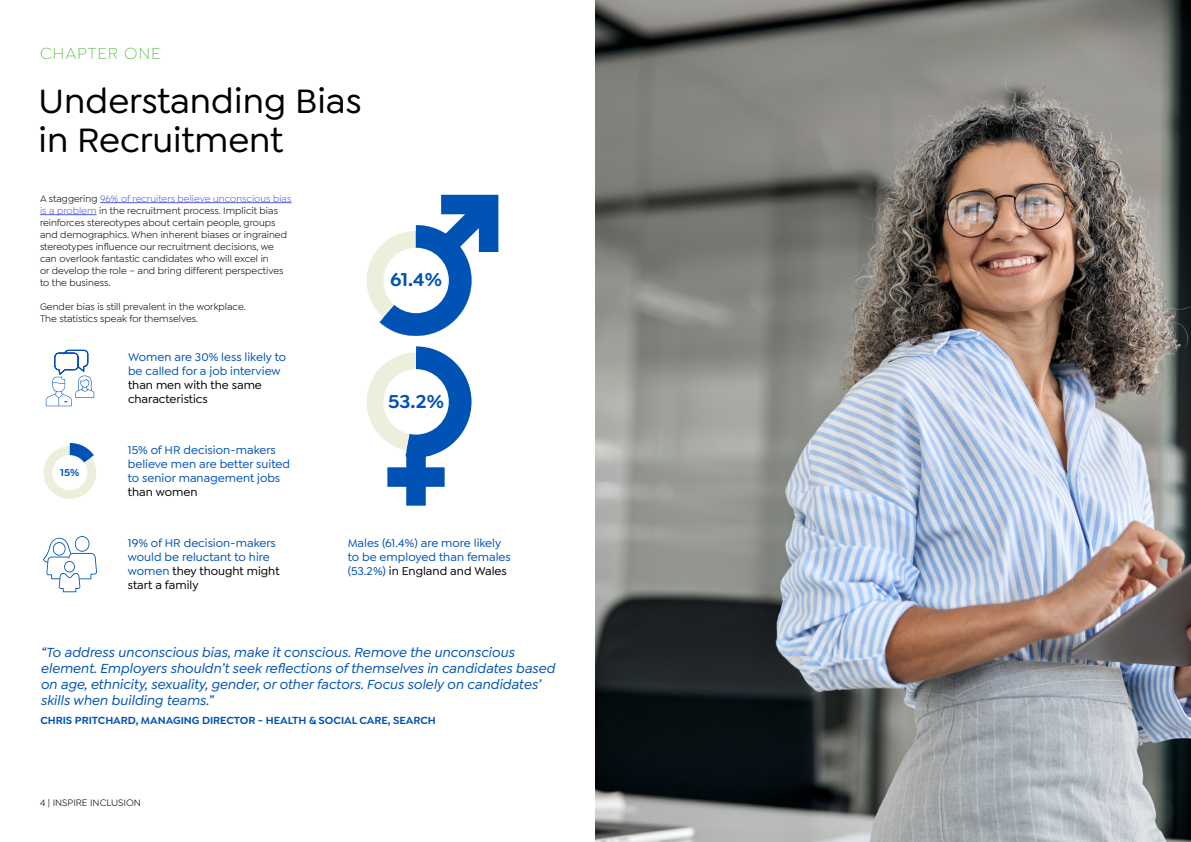
<style>
.page{position:relative;width:1191px;height:842px;background:#fff}
.page>*{position:absolute;margin:0;border:0;box-sizing:border-box;transform-origin:0 0}
.t1{font:500 36px/39px "Goldplay";color:#000}
.t2{font:600 19.9px "Goldplay";color:#0053b5}
.t3{font:300 17px "Goldplay";letter-spacing:.05em;color:#4bb839}
.t4{font:italic 500 14px/16px "Goldplay";color:#0053b5}
.t5{font:500 12px/14px "Goldplay";color:#0053b5}
.t6{font:500 12px/14px "Goldplay";color:#000}
.t7{font:600 11px "Goldplay";color:#0053b5}
.t8{font:600 10.6px "Goldplay";color:#0053b5}
.t9{font:10px/12px "Goldplay";color:#000}
.s1{color:#4f5cd6}
.s2{color:#000}
</style>
<div class="page">
<hr style="left:100px;top:202px;width:192px;height:1px;background:#4f5cd6">
<hr style="left:40px;top:214px;width:57px;height:1px;background:#4f5cd6">
<img style="left:595px;top:0;width:596px;height:842px">
<svg style="left:366px;top:195px;width:132px;height:141px"></svg>
<div style="left:383px;top:248px;width:66px;height:65px;background:#fff;border-radius:50%"></div>
<svg style="left:366px;top:346px;width:105px;height:160px"></svg>
<div style="left:383px;top:369px;width:66px;height:66px;background:#fff;border-radius:50%"></div>
<svg style="left:43px;top:536px;width:54px;height:56px"></svg>
<svg style="left:46px;top:350px;width:48px;height:56px"></svg>
<svg style="left:43px;top:443px;width:53px;height:56px"></svg>
<div style="left:52px;top:455px;width:35px;height:35px;background:#fff;border-radius:50%"></div>
<h3 class="t3" style="left:40px;top:44px;width:122px">CHAPTER ONE</h3>
<h1 class="t1" style="left:39px;top:82px;width:324px">Understanding Bias in Recruitment</h1>
<p class="t9" style="left:40px;top:192px;width:253px">A staggering <span class="s1">96% of recruiters believe unconscious bias is a problem</span> in the recruitment process. Implicit bias reinforces stereotypes about certain people, groups and demographics. When inherent biases or ingrained stereotypes influence our recruitment decisions, we can overlook fantastic candidates who will excel in<br>or develop the role – and bring different perspectives to the business.</p>
<p class="t9" style="left:40px;top:300px;width:207px">Gender bias is still prevalent in the workplace.<br>The statistics speak for themselves.</p>
<p class="t8" style="left:60px;top:466px;width:21px">15%</p>
<p class="t5" style="left:128px;top:350px;width:160px">Women are 30% less likely to be called for a job interview</p>
<p class="t6" style="left:128px;top:378px;width:135px">than men with the same characteristics</p>
<p class="t5" style="left:128px;top:443px;width:164px">15% of HR decision-makers believe men are better suited to senior management jobs</p>
<p class="t6" style="left:128px;top:485px;width:71px">than women</p>
<h2 class="t2" style="left:390px;top:267px;width:53px">61.4%</h2>
<h2 class="t2" style="left:388px;top:389px;width:57px">53.2%</h2>
<p class="t5" style="left:128px;top:536px;width:153px">19% of HR decision-makers would be reluctant to hire women <span class="s2">they thought might start a family</span></p>
<p class="t5" style="left:348px;top:536px;width:165px">Males (61.4%) are more likely to be employed than females (53.2%) <span class="s2">in England and Wales</span></p>
<p class="t4" style="left:40px;top:644px;width:516px">“To address unconscious bias, make it conscious. Remove the unconscious element. Employers shouldn’t seek reflections of themselves in candidates based on age, ethnicity, sexuality, gender, or other factors. Focus solely on candidates’ skills when building teams.”</p>
<p class="t7" style="left:40px;top:714px;width:397px">CHRIS PRITCHARD, MANAGING DIRECTOR - HEALTH &amp; SOCIAL CARE, SEARCH</p>
<p class="t9" style="left:40px;top:797px;width:102px">4 | INSPIRE INCLUSION</p>
</div>
